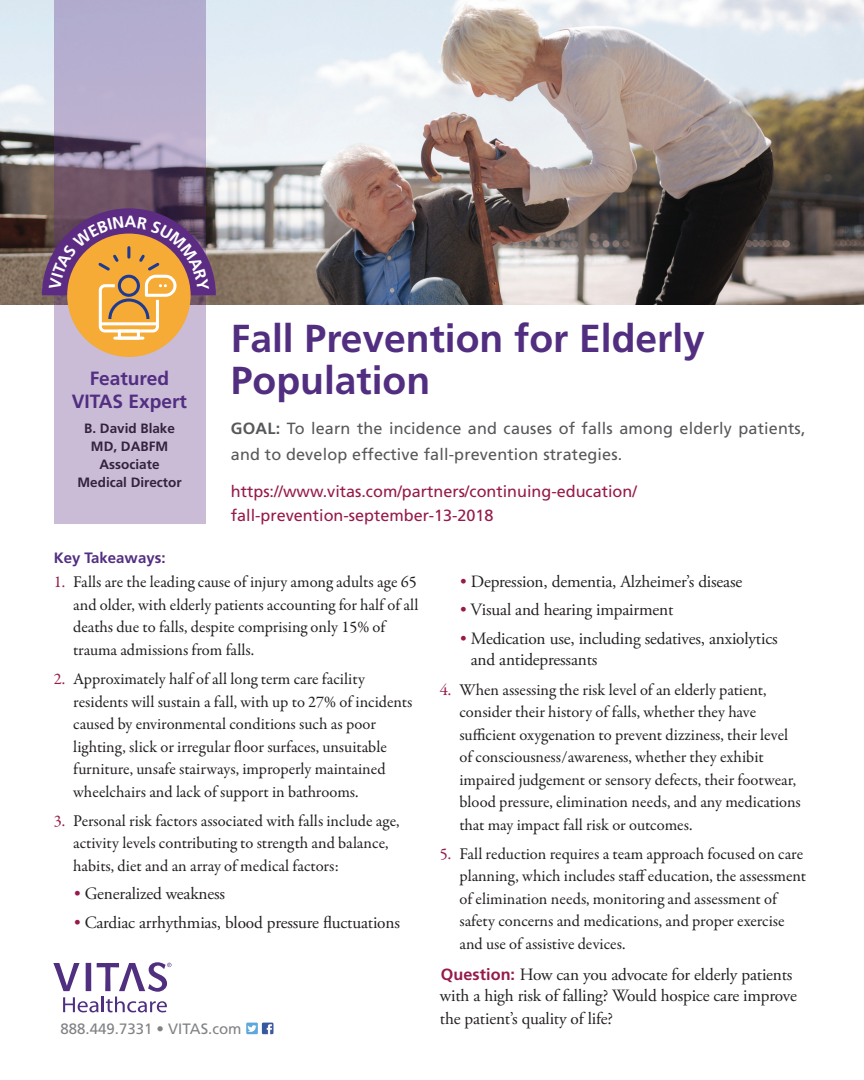
<style>
.page{position:relative;width:864px;height:1080px;background:#fff}
.page>*{position:absolute;margin:0;border:0;box-sizing:border-box;transform-origin:0 0}
.t1{font:700 39px "Frutiger LT Std";color:#522e81}
.t2{font:700 19.05px "Frutiger LT Std";color:#522e81}
.t3{font:17.25px/22.2px "Adobe Garamond Pro";letter-spacing:-.01em;color:#231f20}
.t4{font:16.5px/22.5px "Garamond Premr Pro";color:#231f20}
.t5{font:16.2px/25.5px "Frutiger LT Std";letter-spacing:.01em;color:#57585a}
.t6{font:16.2px/24px "Frutiger LT Std";color:#961a4a}
.t7{font:15px "Frutiger LT Std";color:#808285}
.t8{font:700 15px "Frutiger LT Std";color:#522e81}
.t9{font:700 13.5px/18px "Frutiger LT Std";color:#231f20;text-align:center}
.s1{font-weight:700}
.s2{color:#961a4a}
.s3{font-family:"Frutiger LT Std";font-weight:700;font-size:16.2px;color:#961a4a}
</style>
<div class="page">
<img style="left:0;top:0;width:864px;height:305px">
<svg style="left:53px;top:962px;width:118px;height:50px"></svg>
<svg style="left:246px;top:1023px;width:27px;height:11px"></svg>
<svg style="left:54px;top:0;width:151px;height:524px;background:#b4a7c4"></svg>
<div style="left:67px;top:234px;width:124px;height:123px;background:#f5ab35;border-radius:50%"></div>
<div style="left:118px;top:329px;width:22px;height:11px;border:3px solid #fff"></div>
<hr style="left:115px;top:337px;width:28px;height:3px;background:#fff">
<svg style="left:42px;top:208px;width:174px;height:126px"></svg>
<p class="t1" style="left:231px;top:316px;width:476px">Fall Prevention for Elderly</p>
<p class="t2" style="left:90px;top:367px;width:81px">Featured</p>
<p class="t1" style="left:231px;top:358px;width:201px">Population</p>
<p class="t2" style="left:72px;top:390px;width:117px">VITAS Expert</p>
<p class="t9" style="left:84px;top:420px;width:92px">B. David Blake<br>MD, DABFM</p>
<p class="t9" style="left:78px;top:456px;width:106px">Associate<br>Medical Director</p>
<p class="t5" style="left:231px;top:416px;width:576px"><span class="s1">GOAL:</span> To learn the incidence and causes of falls among elderly patients, and to develop effective fall-prevention strategies.</p>
<p class="t6" style="left:231px;top:480px;width:407px">https://www.vitas.com/partners/continuing-education/ fall-prevention-september-13-2018</p>
<p class="t8" style="left:54px;top:549px;width:113px">Key Takeaways:</p>
<p class="t4" style="left:73px;top:571px;width:347px;text-indent:-20px"><span class="s2">1.</span> Falls are the leading cause of injury among adults age 65 and older, with elderly patients accounting for half of all deaths due to falls, despite comprising only 15% of trauma admissions from falls.</p>
<p class="t4" style="left:73px;top:668px;width:341px;text-indent:-20px"><span class="s2">2.</span> Approximately half of all long term care facility residents will sustain a fall, with up to 27% of incidents caused by environmental conditions such as poor lighting, slick or irregular floor surfaces, unsuitable furniture, unsafe stairways, improperly maintained wheelchairs and lack of support in bathrooms.</p>
<p class="t4" style="left:73px;top:810px;width:328px;text-indent:-20px"><span class="s2">3.</span> Personal risk factors associated with falls include age, activity levels contributing to strength and balance, habits, diet and an array of medical factors:</p>
<p class="t3" style="left:74px;top:883px;width:153px"><span class="s2">•</span> Generalized weakness</p>
<p class="t3" style="left:74px;top:912px;width:327px"><span class="s2">•</span> Cardiac arrhythmias, blood pressure fluctuations</p>
<p class="t7" style="left:61px;top:1020px;width:182px">888.449.7331 • VITAS.com</p>
<p class="t3" style="left:460px;top:571px;width:284px"><span class="s2">•</span> Depression, dementia, Alzheimer’s disease</p>
<p class="t3" style="left:460px;top:599px;width:215px"><span class="s2">•</span> Visual and hearing impairment</p>
<p class="t3" style="left:471px;top:628px;width:308px;line-height:21.8px;text-indent:-11px"><span class="s2">•</span> Medication use, including sedatives, anxiolytics and antidepressants</p>
<p class="t4" style="left:459px;top:679px;width:343px;text-indent:-20px"><span class="s2">4.</span> When assessing the risk level of an elderly patient, consider their history of falls, whether they have sufficient oxygenation to prevent dizziness, their level of consciousness/awareness, whether they exhibit impaired judgement or sensory defects, their footwear, blood pressure, elimination needs, and any medications that may impact fall risk or outcomes.</p>
<p class="t4" style="left:459px;top:843px;width:348px;text-indent:-20px"><span class="s2">5.</span> Fall reduction requires a team approach focused on care planning, which includes staff education, the assessment of elimination needs, monitoring and assessment of safety concerns and medications, and proper exercise and use of assistive devices.</p>
<p class="t3" style="left:440px;top:964px;width:358px"><span class="s3">Question:</span> How can you advocate for elderly patients with a high risk of falling? Would hospice care improve the patient’s quality of life?</p>
</div>
